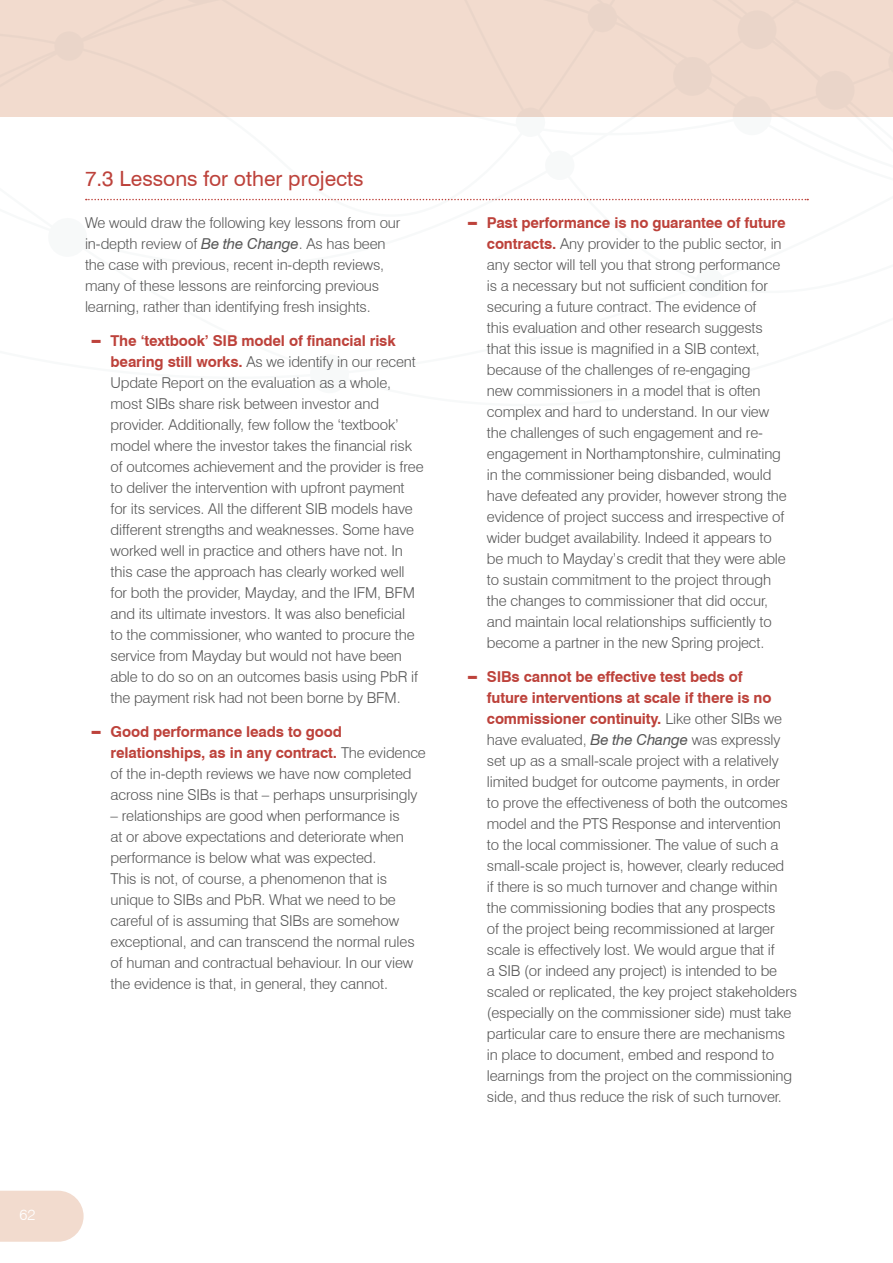
<style>
.page{position:relative;width:893px;height:1263px;background:#fff}
.page>*{position:absolute;margin:0;border:0;box-sizing:border-box;transform-origin:0 0}
.Heading__H2{font:21px "Swiss 721";color:#bd423b}
.Body_Copy__P{font:300 15px/21px "Swiss 721 BT";letter-spacing:-.01em;color:#575757}
.t1{font:300 15px "Swiss 721 BT";color:#fff}
.s1{font-weight:400;font-style:italic}
.s2{font-family:"Swiss 721";font-weight:400;color:#bd423b}
.s3{font-weight:700;color:#bd423b}
</style>
<div class="page">
<svg style="left:0;top:0;width:893px;height:201px;fill:#f2dbce"></svg>
<svg style="left:86px;top:199px;width:722px;height:1px"></svg>
<svg style="left:0;top:1191px;width:84px;height:51px;background:#f2ddd1"></svg>
<p class="t1" style="left:20px;top:1206px;width:17px">62</p>
<p class="Heading__H2" style="left:85px;top:164px;width:280px">7.3 Lessons for other projects</p>
<p class="Body_Copy__P" style="left:85px;top:212px;width:317px">We would draw the following key lessons from our in-depth review of <span class="s1">Be the Change</span>. As has been the case with previous, recent in-depth reviews, many of these lessons are reinforcing previous learning, rather than identifying fresh insights.</p>
<p class="Body_Copy__P" style="left:111px;top:330px;width:315px;text-indent:-21px"><span class="s2">▬</span> <span class="s3">The ‘textbook’ SIB model of financial risk bearing still works.</span> As we identify in our recent Update Report on the evaluation as a whole, most SIBs share risk between investor and provider. Additionally, few follow the ‘textbook’ model where the investor takes the financial risk of outcomes achievement and the provider is free to deliver the intervention with upfront payment for its services. All the different SIB models have different strengths and weaknesses. Some have worked well in practice and others have not. In this case the approach has clearly worked well for both the provider, Mayday, and the IFM, BFM and its ultimate investors. It was also beneficial<br>to the commissioner, who wanted to procure the service from Mayday but would not have been able to do so on an outcomes basis using PbR if the payment risk had not been borne by BFM.</p>
<p class="Body_Copy__P" style="left:111px;top:721px;width:317px;text-indent:-21px"><span class="s2">▬</span> <span class="s3">Good performance leads to good relationships, as in any contract.</span> The evidence of the in-depth reviews we have now completed across nine SIBs is that – perhaps unsurprisingly</p>
<p class="Body_Copy__P" style="left:111px;top:805px;width:306px">– relationships are good when performance is at or above expectations and deteriorate when performance is below what was expected.<br>This is not, of course, a phenomenon that is unique to SIBs and PbR. What we need to be careful of is assuming that SIBs are somehow exceptional, and can transcend the normal rules of human and contractual behaviour. In our view the evidence is that, in general, they cannot.</p>
<p class="Body_Copy__P" style="left:487px;top:212px;width:301px;text-indent:-21px"><span class="s2">▬</span> <span class="s3">Past performance is no guarantee of future contracts.</span> Any provider to the public sector, in any sector will tell you that strong performance is a necessary but not sufficient condition for securing a future contract. The evidence of<br>this evaluation and other research suggests that this issue is magnified in a SIB context, because of the challenges of re-engaging<br>new commissioners in a model that is often complex and hard to understand. In our view the challenges of such engagement and re&shy;engagement in Northamptonshire, culminating in the commissioner being disbanded, would have defeated any provider, however strong the evidence of project success and irrespective of wider budget availability. Indeed it appears to be much to Mayday’s credit that they were able to sustain commitment to the project through the changes to commissioner that did occur, and maintain local relationships sufficiently to become a partner in the new Spring project.</p>
<p class="Body_Copy__P" style="left:487px;top:666px;width:312px;text-indent:-21px"><span class="s2">▬</span> <span class="s3">SIBs cannot be effective test beds of<br>future interventions at scale if there is no commissioner continuity.</span> Like other SIBs we have evaluated, <span class="s1">Be the Change</span> was expressly set up as a small-scale project with a relatively limited budget for outcome payments, in order<br>to prove the effectiveness of both the outcomes model and the PTS Response and intervention<br>to the local commissioner. The value of such a small-scale project is, however, clearly reduced<br>if there is so much turnover and change within the commissioning bodies that any prospects<br>of the project being recommissioned at larger scale is effectively lost. We would argue that if<br>a SIB (or indeed any project) is intended to be scaled or replicated, the key project stakeholders (especially on the commissioner side) must take particular care to ensure there are mechanisms in place to document, embed and respond to learnings from the project on the commissioning side, and thus reduce the risk of such turnover.</p>
</div>
